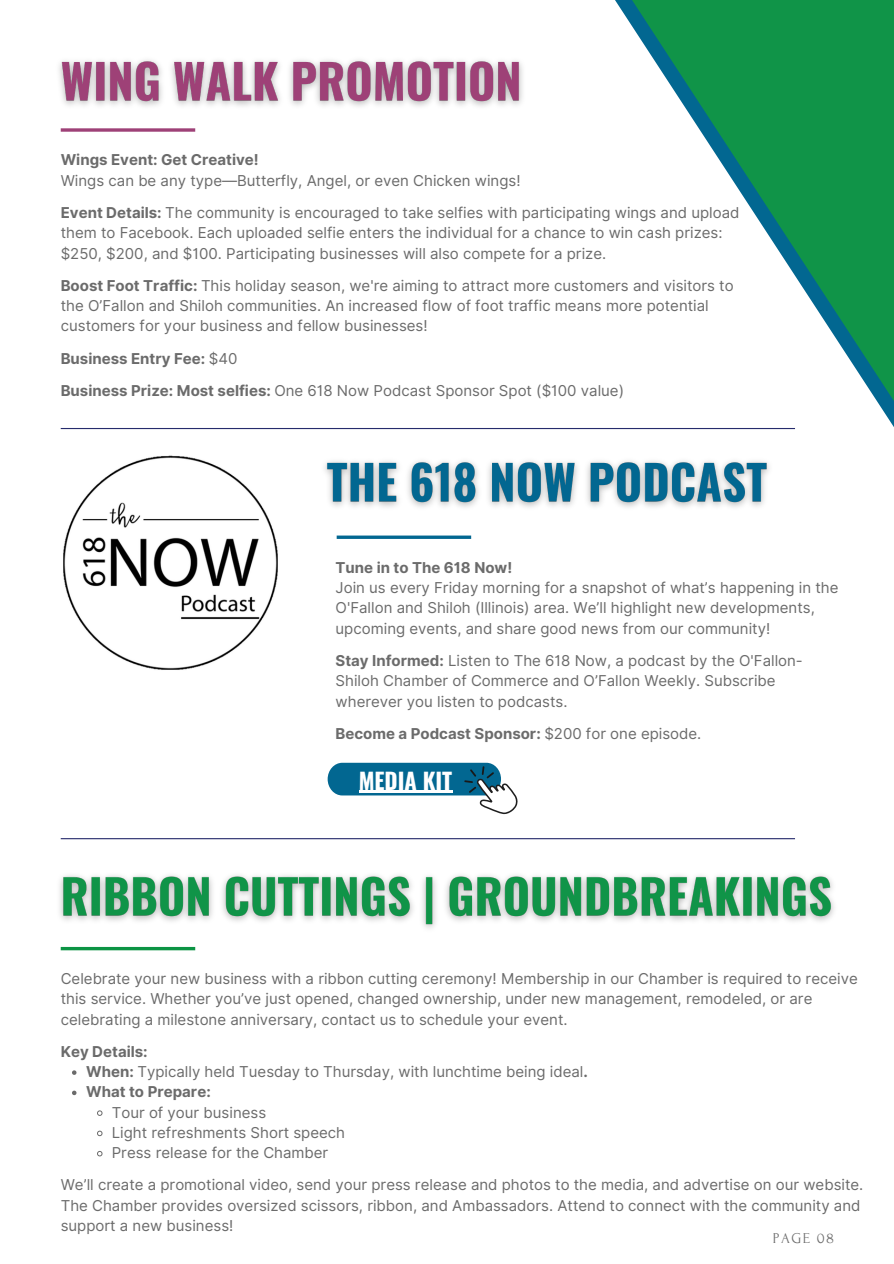
<style>
.page{position:relative;width:894px;height:1264px;background:#fff}
.page>*{position:absolute;margin:0;border:0;box-sizing:border-box;transform-origin:0 0}
.t1{font:700 22.5px "Oswald";color:#fff}
.t2{font:15px/20.2px "Inter";color:#6b6b6b}
.t3{font:700 15px "Inter";color:#6b6b6b}
.t4{font:15px "Forum";letter-spacing:.1em;color:#6b6b6b}
.s1{font-weight:700}
.s2{font-weight:400}
</style>
<div class="page">
<svg style="left:61px;top:128px;width:134px;height:4px"></svg>
<svg style="left:471px;top:0;width:422px;height:430px"></svg>
<hr style="left:61px;top:428px;width:733px;height:1px;background:#262b6c">
<svg style="left:336px;top:535px;width:135px;height:4px"></svg>
<img style="left:63px;top:455px;width:215px;height:215px">
<div style="left:327px;top:762px;width:174px;height:33px;background:#026791;border-radius:15px"></div>
<svg style="left:464px;top:766px;width:53px;height:48px"></svg>
<img style="left:59px;top:45px;width:471px;height:70px">
<img style="left:324px;top:461px;width:445px;height:47px">
<hr style="left:358px;top:790px;width:94px;height:3px;background:#fff">
<hr style="left:61px;top:838px;width:733px;height:1px;background:#262b6c">
<svg style="left:61px;top:946px;width:134px;height:4px"></svg>
<svg style="left:72px;top:1070px;width:4px;height:4px"></svg>
<svg style="left:72px;top:1090px;width:4px;height:5px"></svg>
<svg style="left:97px;top:1110px;width:6px;height:6px"></svg>
<svg style="left:97px;top:1130px;width:6px;height:6px"></svg>
<svg style="left:97px;top:1151px;width:6px;height:5px"></svg>
<img style="left:59px;top:875px;width:775px;height:54px">
<p class="t3" style="left:61px;top:151px;width:199px">Wings Event: Get Creative!</p>
<p class="t2" style="left:61px;top:170px;width:461px">Wings can be any type—Butterfly, Angel, or even Chicken wings!</p>
<p class="t2" style="left:61px;top:202px;width:680px"><span class="s1">Event Details:</span> The community is encouraged to take selfies with participating wings and upload them to Facebook. Each uploaded selfie enters the individual for a chance to win cash prizes: $250, $200, and $100. Participating businesses will also compete for a prize.</p>
<p class="t2" style="left:61px;top:275px;width:674px"><span class="s1">Boost Foot Traffic:</span> This holiday season, we're aiming to attract more customers and visitors to the O’Fallon and Shiloh communities. An increased flow of foot traffic means more potential customers for your business and fellow businesses!</p>
<p class="t3" style="left:61px;top:349px;width:178px">Business Entry Fee: <span class="s2">$40</span></p>
<p class="t2" style="left:61px;top:380px;width:564px"><span class="s1">Business Prize: Most selfies:</span> One 618 Now Podcast Sponsor Spot ($100 value)</p>
<p class="t3" style="left:335px;top:558px;width:178px">Tune in to The 618 Now!</p>
<p class="t2" style="left:335px;top:577px;width:504px">Join us every Friday morning for a snapshot of what’s happening in the<br>O'Fallon and Shiloh (Illinois) area. We’ll highlight new developments, upcoming events, and share good news from our community!</p>
<p class="t2" style="left:335px;top:650px;width:468px"><span class="s1">Stay Informed:</span> Listen to The 618 Now, a podcast by the O'Fallon-<br>Shiloh Chamber of Commerce and O’Fallon Weekly. Subscribe wherever you listen to podcasts.</p>
<p class="t3" style="left:335px;top:724px;width:367px">Become a Podcast Sponsor: <span class="s2">$200 for one episode.</span></p>
<p class="t1" style="left:358px;top:762px;width:95px">MEDIA KIT</p>
<p class="t2" style="left:61px;top:968px;width:798px">Celebrate your new business with a ribbon cutting ceremony! Membership in our Chamber is required to receive this service. Whether you’ve just opened, changed ownership, under new management, remodeled, or are celebrating a milestone anniversary, contact us to schedule your event.</p>
<p class="t3" style="left:61px;top:1042px;width:88px">Key Details:</p>
<p class="t2" style="left:86px;top:1061px;width:503px"><span class="s1">When:</span> Typically held Tuesday to Thursday, with lunchtime being ideal<span class="s1">.</span></p>
<p class="t3" style="left:86px;top:1082px;width:126px">What to Prepare:</p>
<p class="t2" style="left:112px;top:1102px;width:156px">Tour of your business</p>
<p class="t2" style="left:112px;top:1122px;width:235px">Light refreshments Short speech</p>
<p class="t2" style="left:112px;top:1142px;width:218px">Press release for the Chamber</p>
<p class="t2" style="left:61px;top:1174px;width:803px">We’ll create a promotional video, send your press release and photos to the media, and advertise on our website.<br>The Chamber provides oversized scissors, ribbon, and Ambassadors. Attend to connect with the community and support a new business!</p>
<p class="t4" style="left:772px;top:1230px;width:63px">PAGE 08</p>
</div>
